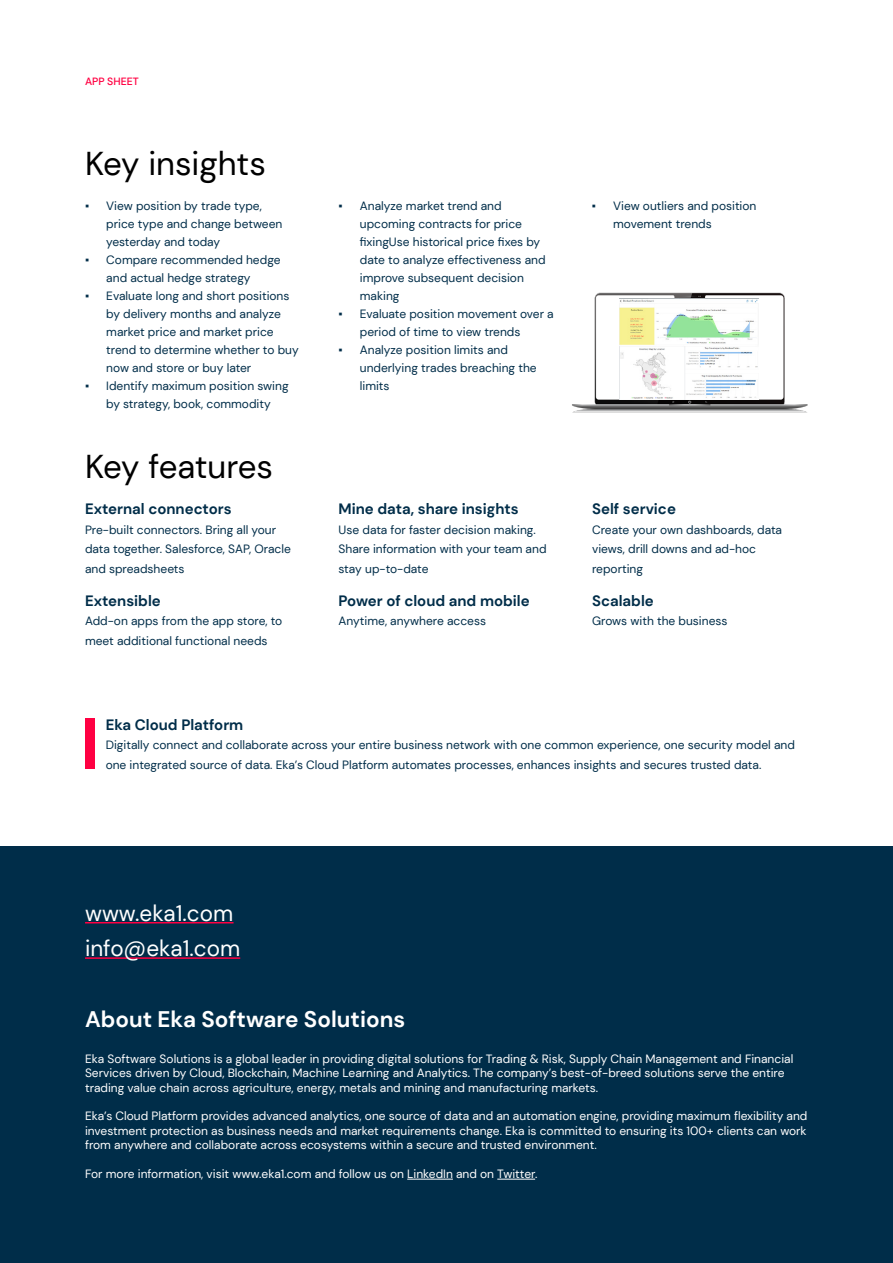
<style>
.page{position:relative;width:893px;height:1263px;background:#fff}
.page>*{position:absolute;margin:0;border:0;box-sizing:border-box;transform-origin:0 0}
.t1{font:33px "DM Sans";color:#000}
.t2{font:22.5px "DM Sans";color:#fff}
.t3{font:700 22.5px "DM Sans";color:#fff}
.t4{font:700 15px "DM Sans";color:#002d49}
.t5{font:12px/18px "DM Sans";color:#002d49}
.Eka_Bullet{font:12px/14.4px "DM Sans";color:#fff}
.t6{font:500 10.5px "DM Sans";color:#ff0042}
.s1{font-family:"Arial"}
</style>
<div class="page">
<img style="left:572px;top:292px;width:236px;height:121px">
<img style="left:620px;top:299px;width:139px;height:101px">
<div style="left:0;top:846px;width:893px;height:417px;background:#002d49"></div>
<hr style="left:85px;top:922px;width:149px;height:1px;background:#ff0042">
<hr style="left:407px;top:1179px;width:46px;height:1px;background:#fff">
<hr style="left:497px;top:1179px;width:38px;height:1px;background:#fff">
<hr style="left:85px;top:957px;width:155px;height:2px;background:#ff0042">
<div style="left:85px;top:718px;width:10px;height:51px;background:#ff0042"></div>
<p class="t6" style="left:85px;top:75px;width:55px">APP SHEET</p>
<p class="t1" style="left:85px;top:143px;width:182px">Key insights</p>
<p class="t5" style="left:106px;top:197px;width:178px;text-indent:-21px"><span class="s1">▪</span> View position by trade type, price type and change between yesterday and today</p>
<p class="t5" style="left:106px;top:251px;width:176px;text-indent:-21px"><span class="s1">▪</span> Compare recommended hedge and actual hedge strategy</p>
<p class="t5" style="left:106px;top:287px;width:194px;text-indent:-21px"><span class="s1">▪</span> Evaluate long and short positions by delivery months and analyze market price and market price trend to determine whether to buy now and store or buy later</p>
<p class="t5" style="left:85px;top:377px;width:205px;text-align:center"><span class="s1">▪</span> Identify maximum position swing by strategy, book, commodity</p>
<p class="t1" style="left:85px;top:446px;width:190px">Key features</p>
<p class="t4" style="left:85px;top:500px;width:148px">External connectors</p>
<p class="t5" style="left:85px;top:520px;width:207px;line-height:19.5px">Pre-built connectors. Bring all your data together. Salesforce, SAP, Oracle and spreadsheets</p>
<p class="t4" style="left:85px;top:591px;width:77px">Extensible</p>
<p class="t5" style="left:85px;top:611px;width:199px;line-height:19.5px">Add-on apps from the app store, to meet additional functional needs</p>
<p class="t5" style="left:360px;top:197px;width:187px;text-indent:-21px"><span class="s1">▪</span> Analyze market trend and upcoming contracts for price fixingUse historical price fixes by date to analyze effectiveness and improve subsequent decision making</p>
<p class="t5" style="left:360px;top:305px;width:195px;text-indent:-21px"><span class="s1">▪</span> Evaluate position movement over a period of time to view trends</p>
<p class="t5" style="left:360px;top:341px;width:178px;text-indent:-21px"><span class="s1">▪</span> Analyze position limits and underlying trades breaching the limits</p>
<p class="t5" style="left:613px;top:197px;width:145px;text-indent:-21px"><span class="s1">▪</span> View outliers and position movement trends</p>
<p class="t4" style="left:339px;top:500px;width:182px">Mine data, share insights</p>
<p class="t5" style="left:339px;top:520px;width:209px;line-height:19.5px">Use data for faster decision making.<br>Share information with your team and stay up-to-date</p>
<p class="t4" style="left:339px;top:591px;width:193px">Power of cloud and mobile</p>
<p class="t5" style="left:339px;top:612px;width:149px">Anytime, anywhere access</p>
<p class="t4" style="left:592px;top:500px;width:85px">Self service</p>
<p class="t5" style="left:592px;top:520px;width:191px;line-height:19.5px">Create your own dashboards, data views, drill downs and ad-hoc reporting</p>
<p class="t4" style="left:592px;top:591px;width:63px">Scalable</p>
<p class="t5" style="left:592px;top:612px;width:137px">Grows with the business</p>
<p class="t4" style="left:106px;top:715px;width:139px">Eka Cloud Platform</p>
<p class="t5" style="left:106px;top:735px;width:691px;line-height:19.5px">Digitally connect and collaborate across your entire business network with one common experience, one security model and one integrated source of data. Eka’s Cloud Platform automates processes, enhances insights and secures trusted data.</p>
<p class="t2" style="left:85px;top:899px;width:150px">www.eka1.com</p>
<p class="t2" style="left:85px;top:934px;width:157px">info@eka1.com</p>
<p class="t3" style="left:85px;top:1005px;width:322px">About Eka Software Solutions</p>
<p class="Eka_Bullet" style="left:85px;top:1051px;width:710px">Eka Software Solutions is a global leader in providing digital solutions for Trading &amp; Risk, Supply Chain Management and Financial<br>Services driven by Cloud, Blockchain, Machine Learning and Analytics. The company’s best-of-breed solutions serve the entire trading value chain across agriculture, energy, metals and mining and manufacturing markets.</p>
<p class="Eka_Bullet" style="left:85px;top:1109px;width:724px;text-align:justify">Eka’s Cloud Platform provides advanced analytics, one source of data and an automation engine, providing maximum flexibility and investment protection as business needs and market requirements change. Eka is committed to ensuring its 100+ clients can work from anywhere and collaborate across ecosystems within a secure and trusted environment.</p>
<p class="Eka_Bullet" style="left:85px;top:1166px;width:454px">For more information, visit www.eka1.com and follow us on LinkedIn and on Twitter.</p>
</div>
